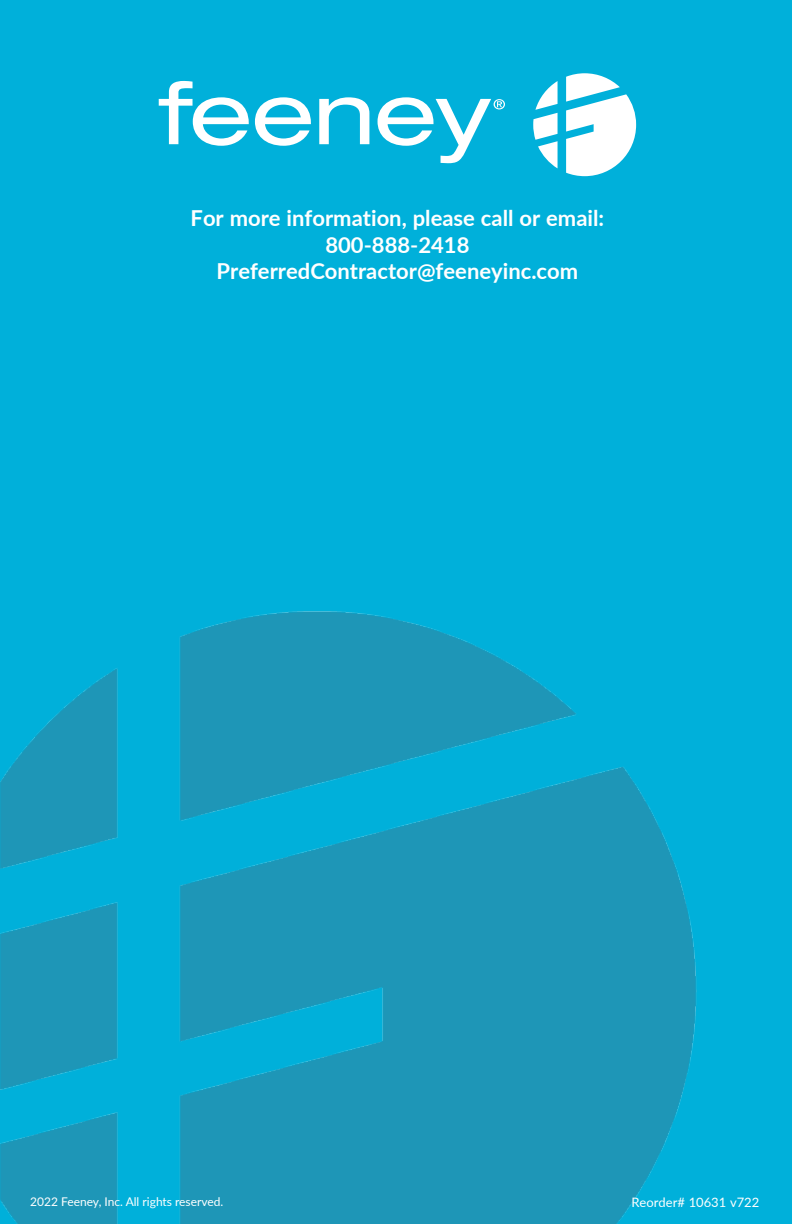
<style>
.page{position:relative;width:792px;height:1224px;background:#00b0da}
.page>*{position:absolute;margin:0;border:0;box-sizing:border-box;transform-origin:0 0}
.t1{font:700 22px/26.4px "Lato";color:#fff;text-align:center}
.t2{font:13px "Lato";color:#fff}
.t3{font:12px "Lato";color:#fff}
</style>
<div class="page">
<svg style="left:159px;top:81px;width:90px;height:65px"></svg>
<svg style="left:255px;top:97px;width:56px;height:49px"></svg>
<svg style="left:319px;top:97px;width:50px;height:48px"></svg>
<svg style="left:378px;top:97px;width:127px;height:67px"></svg>
<svg style="left:533px;top:81px;width:25px;height:88px"></svg>
<svg style="left:566px;top:73px;width:70px;height:104px"></svg>
<img style="left:0;top:611px;width:697px;height:613px">
<p class="t1" style="left:191px;top:207px;width:415px">For more information, please call or email:<br>800-888-2418<br>PreferredContractor@feeneyinc.com</p>
<p class="t3" style="left:30px;top:1197px;width:195px">2022 Feeney, Inc. All rights reserved.</p>
<p class="t2" style="left:632px;top:1197px;width:129px">Reorder# 10631 v722</p>
</div>
